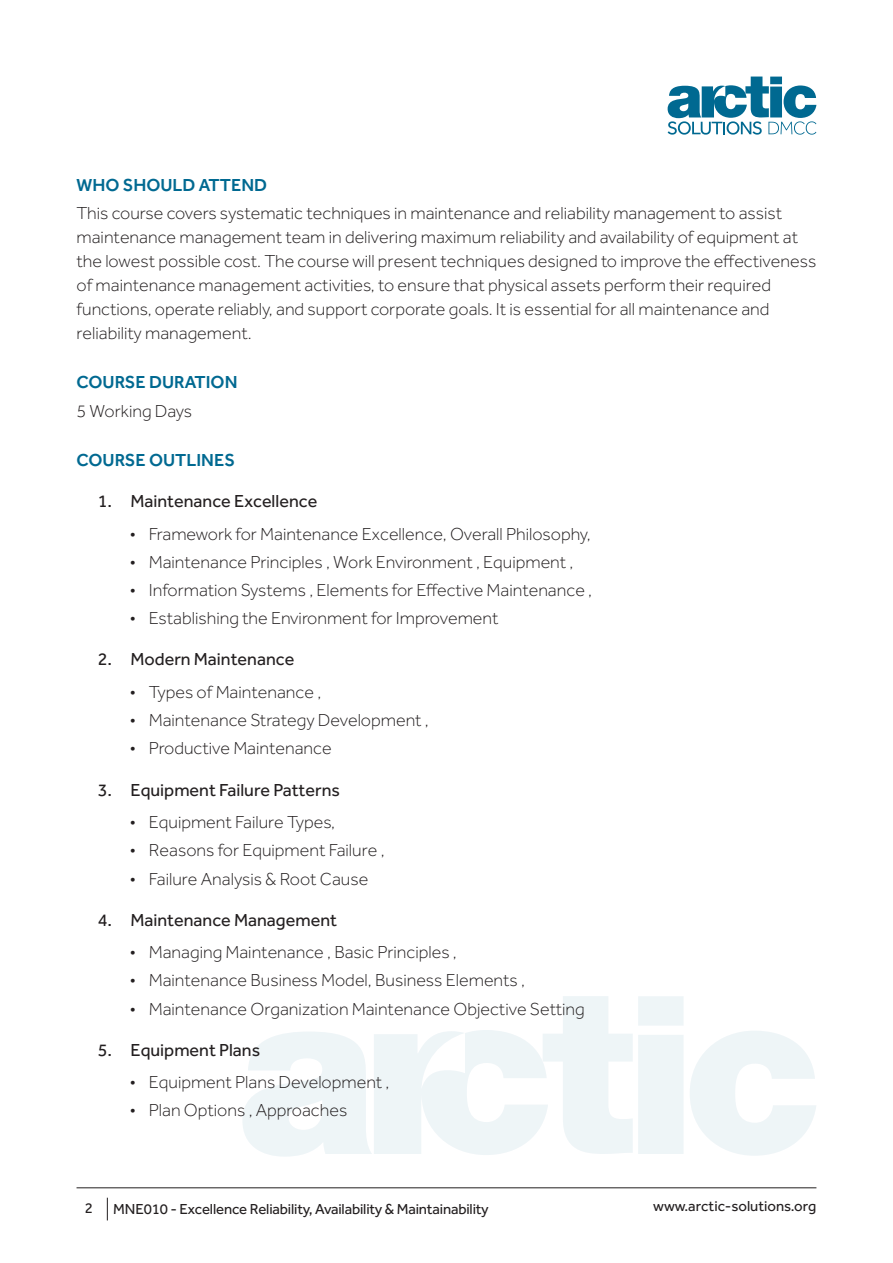
<style>
.page{position:relative;width:893px;height:1263px;background:#fff}
.page>*{position:absolute;margin:0;border:0;box-sizing:border-box;transform-origin:0 0}
.Normal_-_Course_Outl{font:300 18px/24px "Effra";color:#231f20}
.t1{font:18px "Effra";color:#231f20}
.Heading_-_Course_Out{font:500 18px "Effra";color:#006991}
.t2{font:15px "Effra";letter-spacing:-.01em;color:#231f20}
</style>
<div class="page">
<hr style="left:77px;top:1187px;width:739px;height:1px;background:#231f20">
<svg style="left:107px;top:1198px;width:1px;height:22px"></svg>
<svg style="left:668px;top:77px;width:148px;height:58px"></svg>
<svg style="left:690px;top:1031px;width:126px;height:125px"></svg>
<svg style="left:243px;top:996px;width:440px;height:161px"></svg>
<p class="Heading_-_Course_Out" style="left:77px;top:174px;width:192px">WHO SHOULD ATTEND</p>
<p class="Normal_-_Course_Outl" style="left:77px;top:201px;width:741px">This course covers systematic techniques in maintenance and reliability management to assist maintenance management team in delivering maximum reliability and availability of equipment at the lowest possible cost. The course will present techniques designed to improve the effectiveness of maintenance management activities, to ensure that physical assets perform their required functions, operate reliably, and support corporate goals. It is essential for all maintenance and reliability management.</p>
<p class="Heading_-_Course_Out" style="left:77px;top:372px;width:162px">COURSE DURATION</p>
<p class="Normal_-_Course_Outl" style="left:77px;top:399px;width:117px">5 Working Days</p>
<p class="Heading_-_Course_Out" style="left:77px;top:449px;width:160px">COURSE OUTLINES</p>
<p class="t1" style="left:98px;top:491px;width:221px">1. Maintenance Excellence</p>
<p class="Normal_-_Course_Outl" style="left:130px;top:522px;width:462px">• Framework for Maintenance Excellence, Overall Philosophy,</p>
<p class="Normal_-_Course_Outl" style="left:130px;top:550px;width:445px">• Maintenance Principles , Work Environment , Equipment ,</p>
<p class="Normal_-_Course_Outl" style="left:130px;top:578px;width:464px">• Information Systems , Elements for Effective Maintenance ,</p>
<p class="Normal_-_Course_Outl" style="left:130px;top:606px;width:370px">• Establishing the Environment for Improvement</p>
<p class="t1" style="left:98px;top:649px;width:198px">2. Modern Maintenance</p>
<p class="Normal_-_Course_Outl" style="left:130px;top:680px;width:193px">• Types of Maintenance ,</p>
<p class="Normal_-_Course_Outl" style="left:130px;top:708px;width:300px">• Maintenance Strategy Development ,</p>
<p class="Normal_-_Course_Outl" style="left:130px;top:736px;width:203px">• Productive Maintenance</p>
<p class="t1" style="left:98px;top:779px;width:244px">3. Equipment Failure Patterns</p>
<p class="Normal_-_Course_Outl" style="left:130px;top:810px;width:207px">• Equipment Failure Types,</p>
<p class="Normal_-_Course_Outl" style="left:130px;top:838px;width:256px">• Reasons for Equipment Failure ,</p>
<p class="Normal_-_Course_Outl" style="left:130px;top:866px;width:240px">• Failure Analysis &amp; Root Cause</p>
<p class="t1" style="left:98px;top:909px;width:241px">4. Maintenance Management</p>
<p class="Normal_-_Course_Outl" style="left:130px;top:940px;width:328px">• Managing Maintenance , Basic Principles ,</p>
<p class="Normal_-_Course_Outl" style="left:130px;top:968px;width:397px">• Maintenance Business Model, Business Elements ,</p>
<p class="Normal_-_Course_Outl" style="left:130px;top:996px;width:456px">• Maintenance Organization Maintenance Objective Setting</p>
<p class="t1" style="left:98px;top:1039px;width:164px">5. Equipment Plans</p>
<p class="Normal_-_Course_Outl" style="left:130px;top:1070px;width:261px">• Equipment Plans Development ,</p>
<p class="Normal_-_Course_Outl" style="left:130px;top:1098px;width:219px">• Plan Options , Approaches</p>
<p class="t2" style="left:85px;top:1199px;width:10px">2</p>
<p class="t2" style="left:113px;top:1200px;width:377px">MNE010 - Excellence Reliability, Availability &amp; Maintainability</p>
<p class="t2" style="left:653px;top:1198px;width:165px">www.arctic-solutions.org</p>
</div>
